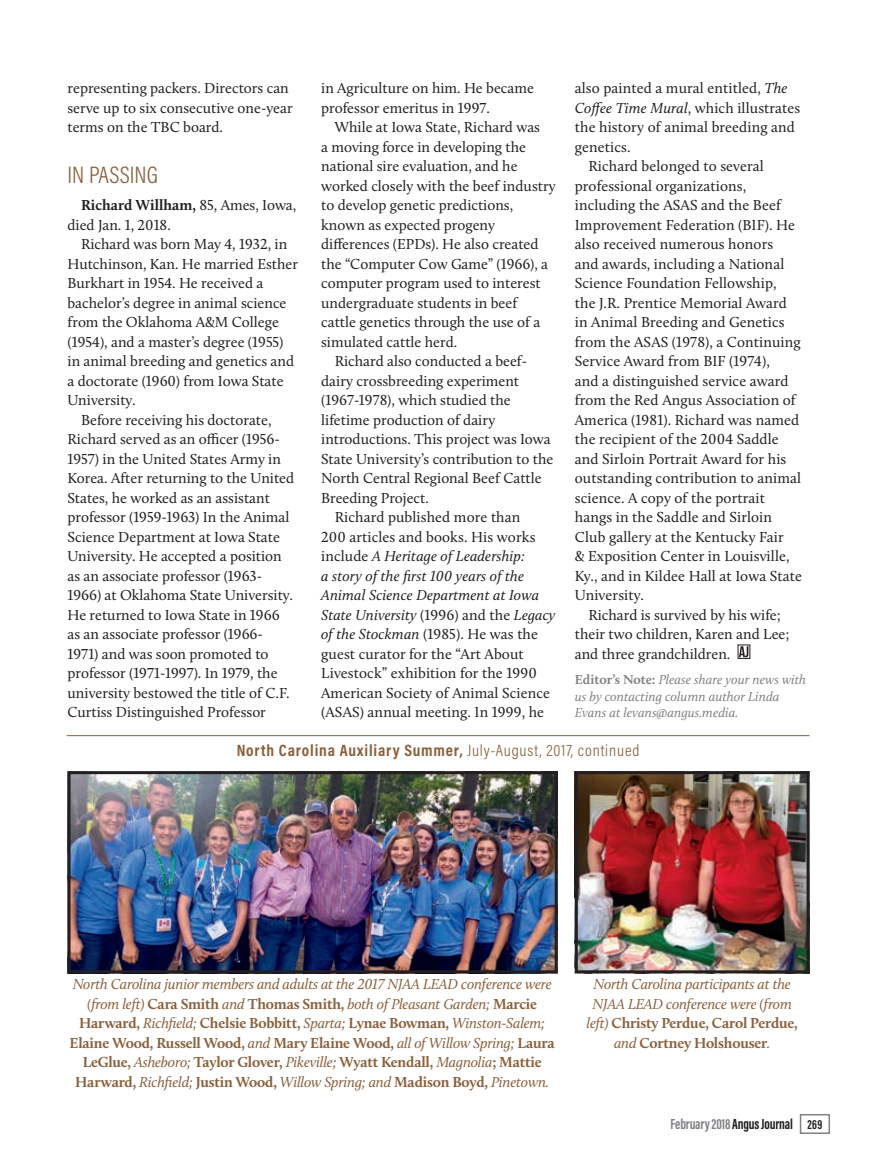
<style>
.page{position:relative;width:878px;height:1168px;background:#fff}
.page>*{position:absolute;margin:0;border:0;box-sizing:border-box;transform-origin:0 0}
.Subhead{font:300 24px "Acumin Pro Cond";color:#8b603c}
.Continued_Head{font:700 16.5px "Acumin Pro Cond";letter-spacing:.05em;color:#8b603c}
.Body_Text{font:15px/19.5px "Calluna";color:#231f20}
.T2_Cutline{font:italic 15px/19.5px "Calluna";letter-spacing:-.015em;color:#8b603c;text-align:center}
.t1{font:700 15px "Acumin Pro Extra Cond";letter-spacing:-.01em;color:#808285}
.Editor_s_Note{font:italic 13.5px/16.5px "Calluna";color:#808285}
.s1{font-weight:700}
.s2{font-style:italic}
.s3{font-weight:700;font-style:normal}
.s4{font-weight:300}
.s5{color:#231f20}
.s6{font-size:13.5px;color:#231f20}
</style>
<div class="page">
<svg style="left:739px;top:646px;width:9px;height:11px"></svg>
<img style="left:72px;top:775px;width:481px;height:194px">
<div style="left:68px;top:771px;width:489px;height:202px;border:3px solid #231f20"></div>
<img style="left:578px;top:775px;width:227px;height:194px">
<div style="left:574px;top:771px;width:235px;height:202px;border:3px solid #231f20"></div>
<hr style="left:67px;top:735px;width:742px;height:1px;background:#8b603c">
<div style="left:799px;top:1114px;width:31px;height:20px;border:2px solid #808285"></div>
<p class="Body_Text" style="left:68px;top:78px;width:227px">representing packers. Directors can serve up to six consecutive one-year terms on the TBC board.</p>
<p class="Subhead" style="left:68px;top:159px;width:92px">IN PASSING</p>
<p class="Body_Text" style="left:68px;top:195px;width:230px;text-indent:14px"><span class="s1">Richard Willham,</span> 85, Ames, Iowa, died Jan. 1, 2018.</p>
<p class="Body_Text" style="left:68px;top:234px;width:232px;text-indent:14px">Richard was born May 4, 1932, in<br>Hutchinson, Kan. He married Esther<br>Burkhart in 1954. He received a bachelor’s degree in animal science from the Oklahoma A&amp;M College (1954), and a master’s degree (1955) in animal breeding and genetics and a doctorate (1960) from Iowa State<br>University.</p>
<p class="Body_Text" style="left:68px;top:410px;width:228px;text-indent:14px">Before receiving his doctorate, Richard served as an officer (1956- 1957) in the United States Army in Korea. After returning to the United States, he worked as an assistant professor (1959-1963) In the Animal Science Department at Iowa State University. He accepted a position as an associate professor (1963- 1966) at Oklahoma State University.<br>He returned to Iowa State in 1966 as an associate professor (1966- 1971) and was soon promoted to professor (1971-1997). In 1979, the university bestowed the title of C.F.<br>Curtiss Distinguished Professor</p>
<p class="Body_Text" style="left:574px;top:78px;width:227px">also painted a mural entitled, <span class="s2">The<br>Coffee Time Mural</span>, which illustrates the history of animal breeding and genetics.</p>
<p class="Body_Text" style="left:574px;top:156px;width:228px;text-indent:14px">Richard belonged to several professional organizations, including the ASAS and the Beef<br>Improvement Federation (BIF). He also received numerous honors<br>and awards, including a National<br>Science Foundation Fellowship,<br>the J.R. Prentice Memorial Award in Animal Breeding and Genetics from the ASAS (1978), a Continuing<br>Service Award from BIF (1974),<br>and a distinguished service award from the Red Angus Association of<br>America (1981). Richard was named the recipient of the 2004 Saddle and Sirloin Portrait Award for his outstanding contribution to animal science. A copy of the portrait hangs in the Saddle and Sirloin<br>Club gallery at the Kentucky Fair<br>&amp; Exposition Center in Louisville,<br>Ky., and in Kildee Hall at Iowa State<br>University.</p>
<p class="Body_Text" style="left:574px;top:605px;width:216px;text-indent:14px">Richard is survived by his wife; their two children, Karen and Lee; and three grandchildren.</p>
<p class="Editor_s_Note" style="left:574px;top:671px;width:233px"><span class="s3">Editor’s Note:</span> Please share your news with us by contacting column author Linda<br>Evans at levans@angus.media.</p>
<p class="Continued_Head" style="left:237px;top:740px;width:404px">North Carolina Auxiliary Summer, <span class="s4">July-August, 2017, continued</span></p>
<p class="Body_Text" style="left:321px;top:78px;width:214px">in Agriculture on him. He became professor emeritus in 1997.</p>
<p class="Body_Text" style="left:321px;top:117px;width:236px;text-indent:14px">While at Iowa State, Richard was<br>a moving force in developing the national sire evaluation, and he worked closely with the beef industry to develop genetic predictions, known as expected progeny differences (EPDs). He also created the “Computer Cow Game” (1966), a computer program used to interest undergraduate students in beef cattle genetics through the use of a simulated cattle herd.</p>
<p class="Body_Text" style="left:321px;top:351px;width:234px;text-indent:14px">Richard also conducted a beef&shy;dairy crossbreeding experiment (1967-1978), which studied the lifetime production of dairy introductions. This project was Iowa<br>State University’s contribution to the<br>North Central Regional Beef Cattle<br>Breeding Project.</p>
<p class="Body_Text" style="left:321px;top:507px;width:236px;text-indent:14px">Richard published more than<br>200 articles and books. His works include <span class="s2">A Heritage of Leadership:<br>a story of the first 100 years of the Animal Science Department at Iowa State University</span> (1996) and the <span class="s2">Legacy of the Stockman</span> (1985). He was the guest curator for the “Art About Livestock” exhibition for the 1990<br>American Society of Animal Science (ASAS) annual meeting. In 1999, he</p>
<p class="T2_Cutline" style="left:70px;top:974px;width:486px">North Carolina junior members and adults at the 2017 NJAA LEAD conference were (from left) <span class="s3">Cara Smith</span> and <span class="s3">Thomas Smith,</span> both of Pleasant Garden; <span class="s3">Marcie Harward,</span> Richfield; <span class="s3">Chelsie Bobbitt,</span> Sparta; <span class="s3">Lynae Bowman,</span> Winston-Salem; <span class="s3">Elaine Wood, Russell Wood,</span> and <span class="s3">Mary Elaine Wood,</span> all of Willow Spring; <span class="s3">Laura LeGlue,</span> Asheboro; <span class="s3">Taylor Glover,</span> Pikeville; <span class="s3">Wyatt Kendall,</span> Magnolia<span class="s3">; Mattie Harward,</span> Richfield; <span class="s3">Justin Wood,</span> Willow Spring; and <span class="s3">Madison Boyd,</span> Pinetown.</p>
<p class="T2_Cutline" style="left:586px;top:974px;width:213px">North Carolina participants at the<br>NJAA LEAD conference were (from left) <span class="s3">Christy Perdue, Carol Perdue, </span>and <span class="s3">Cortney Holshouser</span>.</p>
<p class="t1" style="left:670px;top:1115px;width:153px">February 2018 <span class="s5">Angus Journal</span> <span class="s6">269</span></p>
</div>
